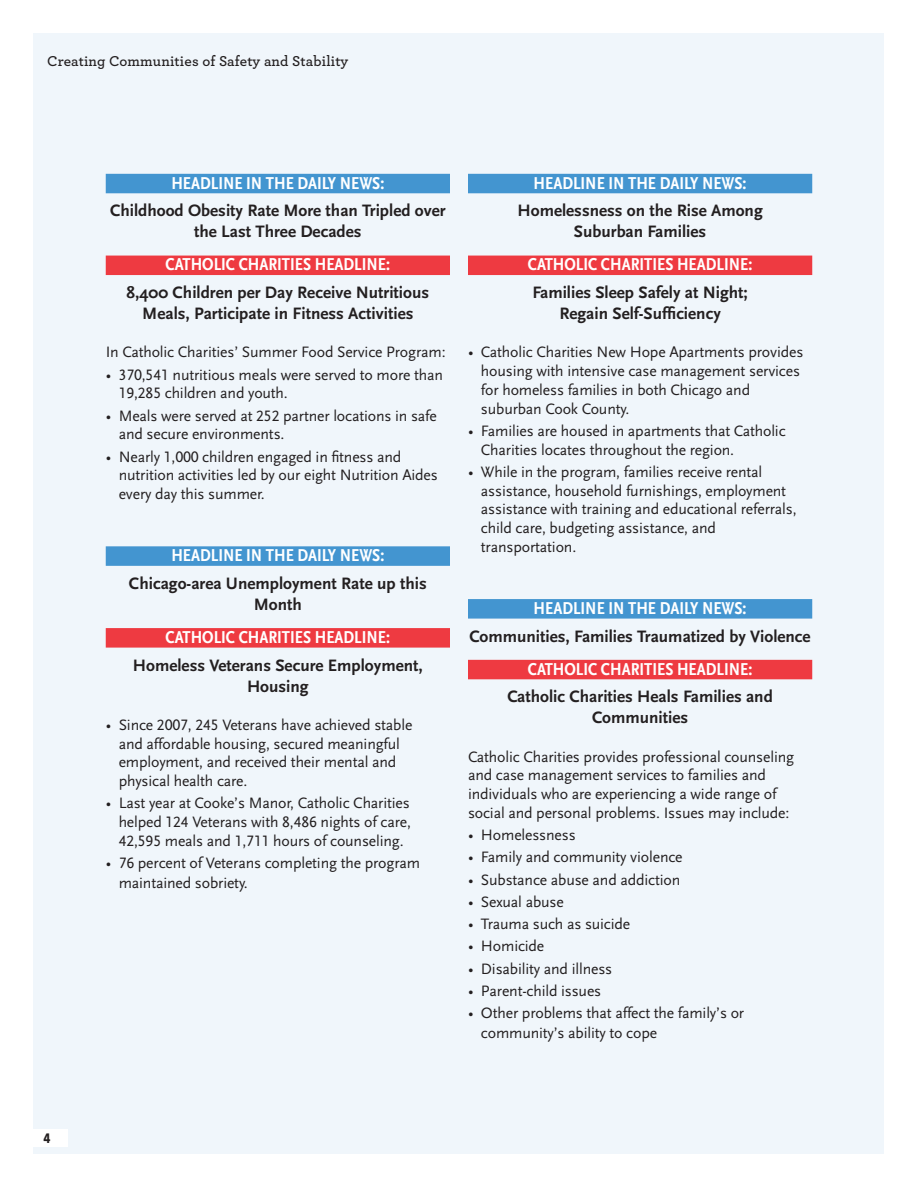
<style>
.page{position:relative;width:918px;height:1188px;background:#fff}
.page>*{position:absolute;margin:0;border:0;box-sizing:border-box;transform-origin:0 0}
.t1{font:18px "Scala Sans Bold Con";color:#fff}
.t2{font:700 17.25px/21px "Scala Sans";color:#231f20;text-align:center}
.t3{font:15.75px/18.8px "Scala Sans LF";letter-spacing:-.01em;color:#231f20}
.t4{font:600 15px "Archer";letter-spacing:.01em;color:#231f20}
.t5{font:700 condensed 13.5px "Avenir Next LT Pro";color:#231f20}
</style>
<div class="page">
<div style="left:34px;top:34px;width:850px;height:1120px;background:#f0f6fb"></div>
<div style="left:0;top:1129px;width:68px;height:18px;background:#fff"></div>
<div style="left:106px;top:174px;width:344px;height:19px;background:#4395d0"></div>
<div style="left:106px;top:256px;width:344px;height:19px;background:#ee3a41"></div>
<div style="left:106px;top:546px;width:344px;height:20px;background:#4395d0"></div>
<div style="left:106px;top:628px;width:344px;height:20px;background:#ee3a41"></div>
<div style="left:468px;top:174px;width:344px;height:19px;background:#4395d0"></div>
<div style="left:468px;top:256px;width:344px;height:19px;background:#ee3a41"></div>
<div style="left:468px;top:599px;width:344px;height:20px;background:#4395d0"></div>
<div style="left:468px;top:660px;width:344px;height:19px;background:#ee3a41"></div>
<p class="t4" style="left:47px;top:50px;width:303px">Creating Communities of Safety and Stability</p>
<p class="t5" style="left:44px;top:1130px;width:9px">4</p>
<p class="t1" style="left:171px;top:173px;width:215px">HEADLINE IN THE DAILY N EWS:</p>
<p class="t2" style="left:110px;top:201px;width:337px">Childhood Obesity Rate More than Tripled over the Last Three Decades</p>
<p class="t1" style="left:166px;top:255px;width:226px">CATHOLIC CHARITIES HEADLINE:</p>
<p class="t2" style="left:127px;top:283px;width:304px">8,400 Children per Day Receive Nutritious<br>Meals, Participate in Fitness Activities</p>
<p class="t3" style="left:106px;top:343px;width:341px">In Catholic Charities’ Summer Food Service Program:</p>
<p class="t3" style="left:119px;top:366px;width:326px;text-indent:-13px">• 370,541 nutritious meals were served to more than<br>19,285 children and youth.</p>
<p class="t3" style="left:119px;top:407px;width:320px;text-indent:-13px">• Meals were served at 252 partner locations in safe and secure environments.</p>
<p class="t3" style="left:119px;top:448px;width:321px;text-indent:-13px">• Nearly 1,000 children engaged in fitness and nutrition activities led by our eight Nutrition Aides every day this summer.</p>
<p class="t1" style="left:171px;top:546px;width:215px">HEADLINE IN THE DAILY N EWS:</p>
<p class="t2" style="left:129px;top:573px;width:299px">Chicago-area Unemployment Rate up this<br>Month</p>
<p class="t1" style="left:166px;top:627px;width:226px">CATHOLIC CHARITIES HEADLINE:</p>
<p class="t2" style="left:133px;top:655px;width:291px">Homeless Veterans Secure Employment,<br>Housing</p>
<p class="t3" style="left:119px;top:716px;width:295px;text-indent:-13px">• Since 2007, 245 Veterans have achieved stable and affordable housing, secured meaningful employment, and received their mental and physical health care.</p>
<p class="t3" style="left:119px;top:794px;width:294px;text-align:justify;text-indent:-13px">• Last year at Cooke’s Manor, Catholic Charities helped 124 Veterans with 8,486 nights of care, 42,595 meals and 1,711 hours of counseling.</p>
<p class="t3" style="left:119px;top:854px;width:303px;line-height:19.5px;text-indent:-13px">• 76 percent of Veterans completing the program maintained sobriety.</p>
<p class="t1" style="left:534px;top:173px;width:215px">HEADLINE IN THE DAILY N EWS:</p>
<p class="t2" style="left:517px;top:201px;width:247px">Homelessness on the Rise Among<br>Suburban Families</p>
<p class="t1" style="left:528px;top:255px;width:226px">CATHOLIC CHARITIES HEADLINE:</p>
<p class="t2" style="left:532px;top:283px;width:217px">Families Sleep Safely at Night;<br>Regain Self-Sufficiency</p>
<p class="t3" style="left:481px;top:343px;width:324px;text-indent:-13px">• Catholic Charities New Hope Apartments provides housing with intensive case management services for homeless families in both Chicago and suburban Cook County.</p>
<p class="t3" style="left:481px;top:422px;width:306px;text-indent:-13px">• Families are housed in apartments that Catholic<br>Charities locates throughout the region.</p>
<p class="t3" style="left:481px;top:463px;width:317px;text-indent:-13px">• While in the program, families receive rental assistance, household furnishings, employment assistance with training and educational referrals, child care, budgeting assistance, and transportation.</p>
<p class="t1" style="left:534px;top:598px;width:215px">HEADLINE IN THE DAILY N EWS:</p>
<p class="t2" style="left:470px;top:626px;width:343px">Communities, Families Traumatized by Violence</p>
<p class="t1" style="left:528px;top:659px;width:226px">CATHOLIC CHARITIES HEADLINE:</p>
<p class="t2" style="left:507px;top:687px;width:267px">Catholic Charities Heals Families and<br>Communities</p>
<p class="t3" style="left:468px;top:748px;width:328px">Catholic Charities provides professional counseling and case management services to families and individuals who are experiencing a wide range of social and personal problems. Issues may include:</p>
<p class="t3" style="left:468px;top:826px;width:109px">• Homelessness</p>
<p class="t3" style="left:468px;top:848px;width:216px">• Family and community violence</p>
<p class="t3" style="left:468px;top:871px;width:214px">• Substance abuse and addiction</p>
<p class="t3" style="left:468px;top:893px;width:97px">• Sexual abuse</p>
<p class="t3" style="left:468px;top:915px;width:164px">• Trauma such as suicide</p>
<p class="t3" style="left:468px;top:937px;width:78px">• Homicide</p>
<p class="t3" style="left:468px;top:960px;width:146px">• Disability and illness</p>
<p class="t3" style="left:468px;top:982px;width:135px">• Parent-child issues</p>
<p class="t3" style="left:481px;top:1004px;width:265px;line-height:19.5px;text-indent:-13px">• Other problems that affect the family’s or community’s ability to cope</p>
</div>
